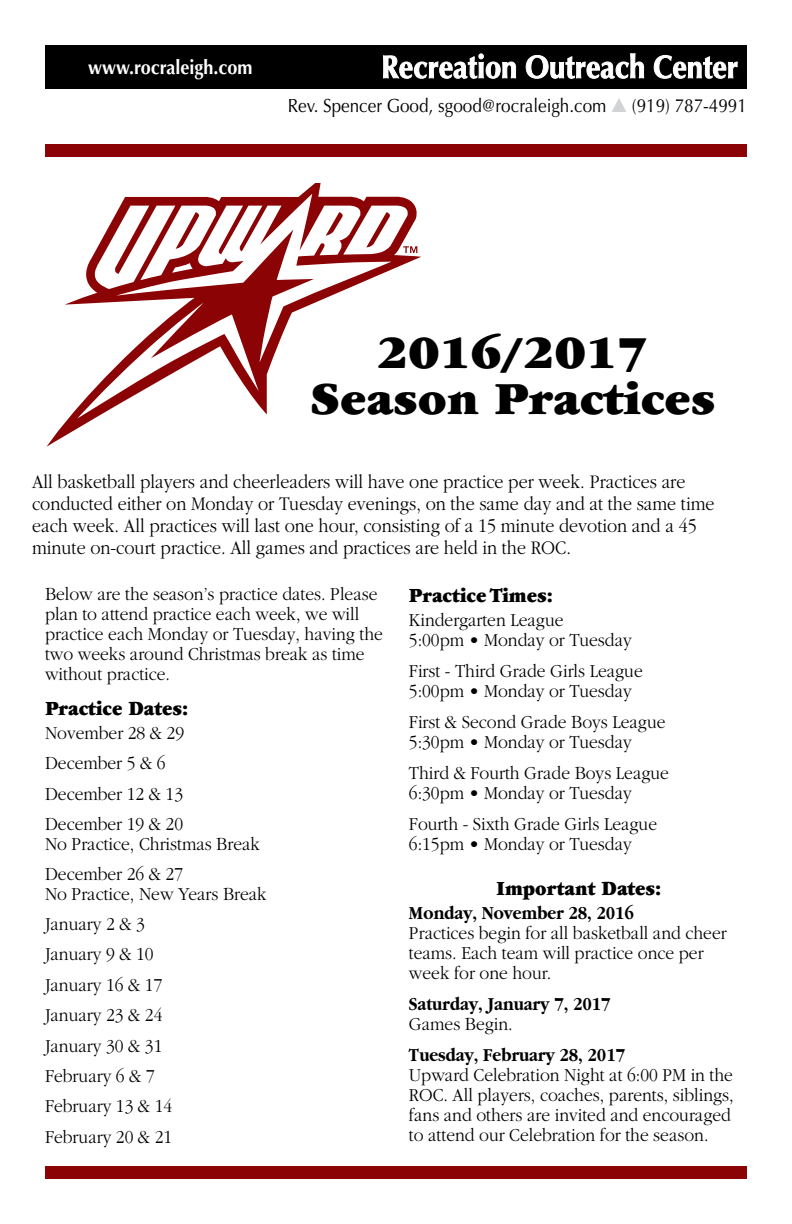
<style>
.page{position:relative;width:792px;height:1224px;background:#fff}
.page>*{position:absolute;margin:0;border:0;box-sizing:border-box;transform-origin:0 0}
.t1{font:900 48px/46px "Garamond";color:#000;text-align:center}
.t2{font:900 21px "Garamond";color:#000;scale:.9 1}
.t3{font:300 20px/22px "Garamond";color:#000;scale:.9 1}
.t4{font:700 20px "Optima";color:#fff;scale:.9 1}
.t5{font:300 19px/20px "Garamond";color:#000;scale:.92 1}
.t6{font:700 19px "Garamond";color:#000;scale:.88 1}
.t7{font:19px "Optima";color:#000;scale:.9 1}
.s1{color:#d1d3d4}
</style>
<div class="page">
<div style="left:45px;top:45px;width:702px;height:43px;background:#000"></div>
<svg style="left:383px;top:53px;width:133px;height:26px"></svg>
<svg style="left:526px;top:53px;width:118px;height:26px"></svg>
<svg style="left:654px;top:55px;width:84px;height:24px"></svg>
<div style="left:45px;top:144px;width:702px;height:13px;background:#8b0304"></div>
<div style="left:45px;top:1166px;width:702px;height:13px;background:#8b0304"></div>
<svg style="left:47px;top:184px;width:374px;height:263px"></svg>
<svg style="left:409px;top:246px;width:8px;height:7px"></svg>
<svg style="left:77px;top:194px;width:332px;height:224px"></svg>
<p class="t4" style="left:88px;top:55px;width:184px">www.rocraleigh.com</p>
<p class="t7" style="left:288px;top:95px;width:512px">Rev. Spencer Good, sgood@rocraleigh.com <span class="s1">▲</span> (919) 787-4991</p>
<h1 class="t1" style="left:310px;top:330px;width:407px">2016/2017<br>Season Practices</h1>
<p class="t3" style="left:32px;top:471px;width:760px">All basketball players and cheerleaders will have one practice per week. Practices are conducted either on Monday or Tuesday evenings, on the same day and at the same time each week. All practices will last one hour, consisting of a 15 minute devotion and a 45 minute on-court practice. All games and practices are held in the ROC.</p>
<p class="t5" style="left:45px;top:585px;width:369px">Below are the season’s practice dates. Please plan to attend practice each week, we will practice each Monday or Tuesday, having the two weeks around Christmas break as time without practice.</p>
<p class="t2" style="left:45px;top:697px;width:161px">Practice Dates:</p>
<p class="t5" style="left:45px;top:718px;width:153px;line-height:30.4px">November 28 &amp; 29<br>December 5 &amp; 6<br>December 12 &amp; 13<br>December 19 &amp; 20</p>
<p class="t5" style="left:45px;top:828px;width:235px;line-height:30.4px">No Practice, Christmas Break<br>December 26 &amp; 27</p>
<p class="t5" style="left:45px;top:878px;width:243px;line-height:30.4px">No Practice, New Years Break<br>January 2 &amp; 3<br>January 9 &amp; 10<br>January 16 &amp; 17<br>January 23 &amp; 24<br>January 30 &amp; 31<br>February 6 &amp; 7<br>February 13 &amp; 14<br>February 20 &amp; 21</p>
<p class="t2" style="left:409px;top:584px;width:162px">Practice Times:</p>
<p class="t5" style="left:409px;top:611px;width:244px">Kindergarten League<br>5:00pm • Monday or Tuesday</p>
<p class="t5" style="left:409px;top:661px;width:256px">First - Third Grade Girls League<br>5:00pm • Monday or Tuesday</p>
<p class="t5" style="left:409px;top:712px;width:280px">First &amp; Second Grade Boys League<br>5:30pm • Monday or Tuesday</p>
<p class="t5" style="left:409px;top:763px;width:284px">Third &amp; Fourth Grade Boys League<br>6:30pm • Monday or Tuesday</p>
<p class="t5" style="left:409px;top:814px;width:271px">Fourth - Sixth Grade Girls League<br>6:15pm • Monday or Tuesday</p>
<p class="t2" style="left:496px;top:877px;width:185px">Important Dates:</p>
<p class="t6" style="left:409px;top:903px;width:257px">Monday, November 28, 2016</p>
<p class="t5" style="left:409px;top:923px;width:347px">Practices begin for all basketball and cheer teams. Each team will practice once per week for one hour.</p>
<p class="t6" style="left:409px;top:993px;width:231px">Saturday, January 7, 2017</p>
<p class="t5" style="left:409px;top:1014px;width:114px">Games Begin.</p>
<p class="t6" style="left:409px;top:1044px;width:247px">Tuesday, February 28, 2017</p>
<p class="t5" style="left:409px;top:1065px;width:355px">Upward Celebration Night at 6:00 PM in the ROC. All players, coaches, parents, siblings, fans and others are invited and encouraged to attend our Celebration for the season.</p>
</div>
